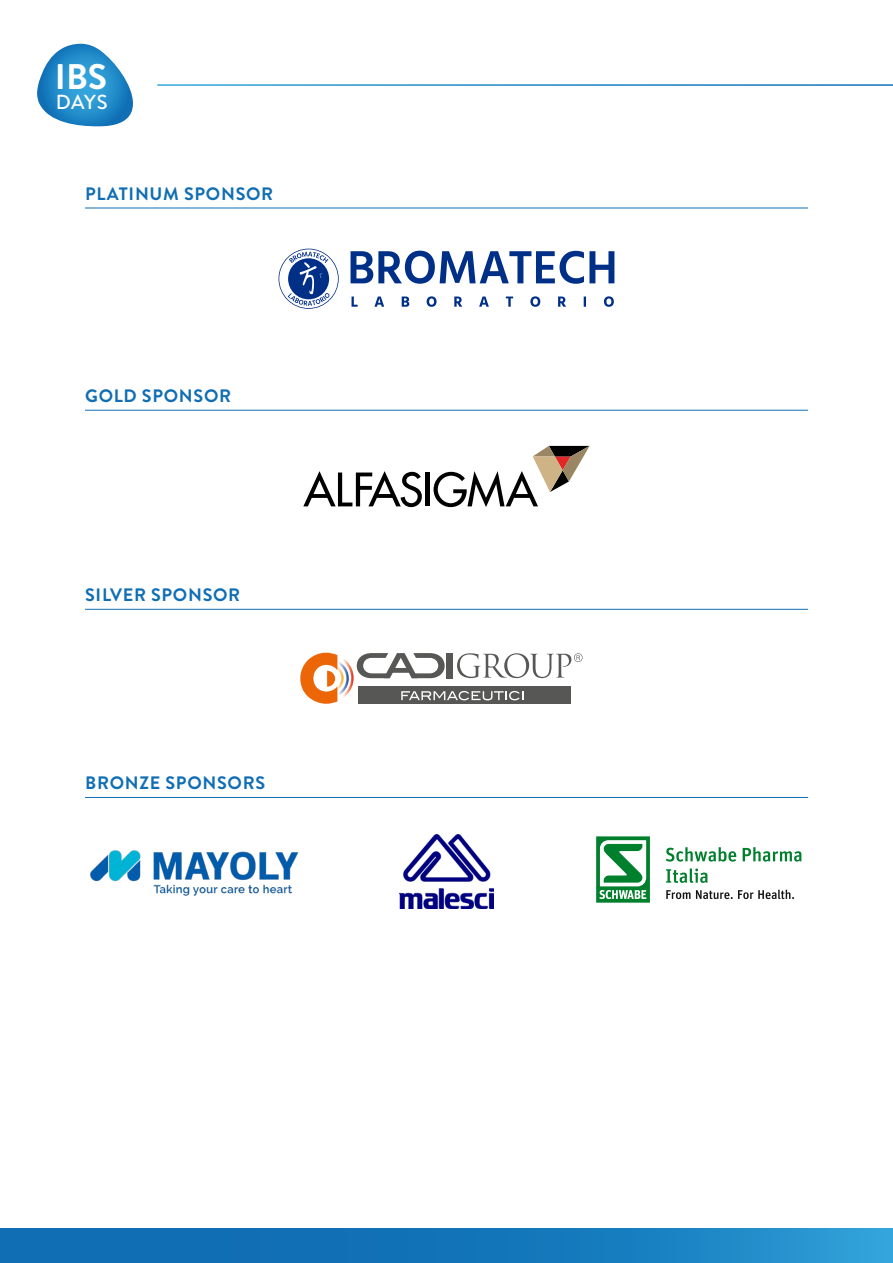
<style>
.page{position:relative;width:893px;height:1263px;background:#fff}
.page>*{position:absolute;margin:0;border:0;box-sizing:border-box;transform-origin:0 0}
.t1{font:700 35.55px "Brandon Grotesque";color:#fff}
.t2{font:500 20.25px "Brandon Grotesque";color:#fff}
.t3{font:700 18px "Brandon Grotesque";letter-spacing:.04em;color:#106eb4}
</style>
<div class="page">
<svg style="left:37px;top:44px;width:96px;height:82px"></svg>
<hr style="left:85px;top:208px;width:723px;height:1px;background:#106eb4">
<svg style="left:351px;top:251px;width:263px;height:33px"></svg>
<svg style="left:351px;top:296px;width:263px;height:11px"></svg>
<svg style="left:279px;top:249px;width:60px;height:60px"></svg>
<div style="left:279px;top:249px;width:59px;height:59px;background:#fff;border-radius:50%"></div>
<svg style="left:288px;top:252px;width:41px;height:54px"></svg>
<hr style="left:85px;top:410px;width:723px;height:1px;background:#106eb4">
<svg style="left:303px;top:471px;width:119px;height:36px"></svg>
<hr style="left:426px;top:472px;width:4px;height:34px;background:#000">
<svg style="left:434px;top:446px;width:156px;height:61px"></svg>
<hr style="left:85px;top:609px;width:723px;height:1px;background:#106eb4">
<svg style="left:300px;top:653px;width:283px;height:51px"></svg>
<hr style="left:85px;top:797px;width:723px;height:1px;background:#106eb4">
<img style="left:90px;top:850px;width:209px;height:46px">
<img style="left:399px;top:834px;width:94px;height:74px">
<svg style="left:596px;top:836px;width:54px;height:67px"></svg>
<svg style="left:666px;top:847px;width:70px;height:14px"></svg>
<svg style="left:743px;top:847px;width:58px;height:14px"></svg>
<svg style="left:666px;top:868px;width:41px;height:15px"></svg>
<svg style="left:666px;top:890px;width:24px;height:9px"></svg>
<svg style="left:696px;top:890px;width:98px;height:9px"></svg>
<svg style="left:0;top:1229px;width:893px;height:34px"></svg>
<h1 class="t1" style="left:55px;top:52px;width:54px">IBS</h1>
<p class="t2" style="left:56px;top:88px;width:53px">DAYS</p>
<p class="t3" style="left:85px;top:181px;width:190px">PLATINUM SPONSOR</p>
<p class="t3" style="left:85px;top:383px;width:147px">GOLD SPONSOR</p>
<p class="t3" style="left:85px;top:582px;width:157px">SILVER SPONSOR</p>
<p class="t3" style="left:85px;top:770px;width:181px">BRONZE SPONSORS</p>
</div>
